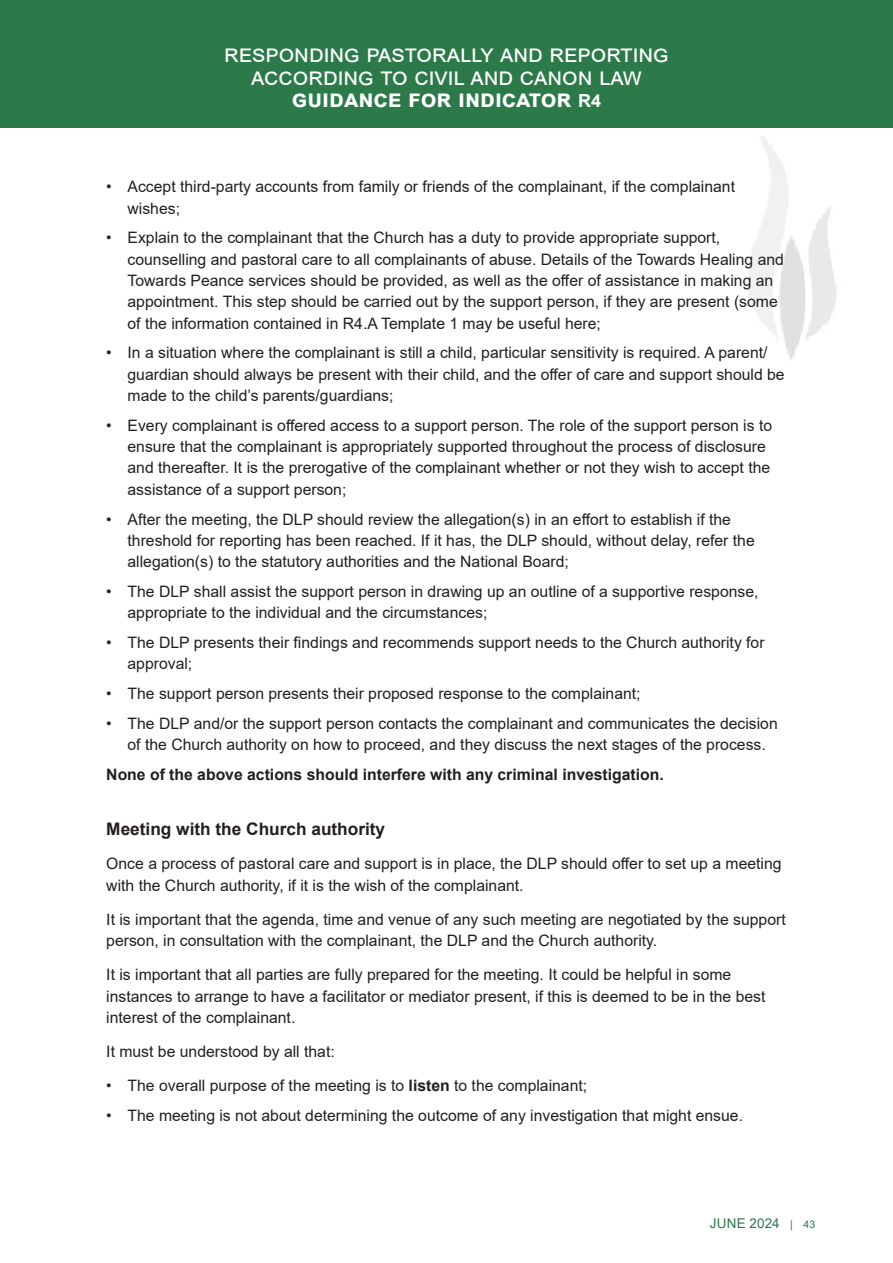
<style>
.page{position:relative;width:893px;height:1263px;background:#fff}
.page>*{position:absolute;margin:0;border:0;box-sizing:border-box;transform-origin:0 0}
.Master_page_title{font:24px/22.5px "Arial";color:#fff;text-align:center}
.Black_sub_heading{font:700 17.25px "Arial";color:#231f20}
.Body_text{font:15.75px/21.3px "Arial";color:#231f20}
.Body_text-2{font:700 15.75px "Arial";color:#231f20}
.t1{font:13.5px "Arial";letter-spacing:.01em;color:#2c7a49}
.s1{font-weight:700}
.s2{font-weight:700;font-size:18px}
.s3{font-size:10.5px}
</style>
<div class="page">
<div style="left:0;top:0;width:893px;height:128px;background:#2c7a49"></div>
<img style="left:749px;top:136px;width:88px;height:223px">
<p class="Master_page_title" style="left:224px;top:42px;width:446px">responding pastorally and reporting according to civil and canon law <span class="s1">guidance for indicator</span> <span class="s2">R4</span></p>
<p class="Body_text" style="left:128px;top:176px;width:609px;text-indent:-21px">• Accept third-party accounts from family or friends of the complainant, if the complainant wishes;</p>
<p class="Body_text" style="left:128px;top:227px;width:658px;text-indent:-21px">• Explain to the complainant that the Church has a duty to provide appropriate support, counselling and pastoral care to all complainants of abuse. Details of the Towards Healing and Towards Peance services should be provided, as well as the offer of assistance in making an appointment. This step should be carried out by the support person, if they are present (some of the information contained in R4.A Template 1 may be useful here;</p>
<p class="Body_text" style="left:128px;top:342px;width:659px;text-indent:-21px">• In a situation where the complainant is still a child, particular sensitivity is required. A parent/ guardian should always be present with their child, and the offer of care and support should be made to the child’s parents/guardians;</p>
<p class="Body_text" style="left:128px;top:414px;width:646px;text-indent:-21px">• Every complainant is offered access to a support person. The role of the support person is to ensure that the complainant is appropriately supported throughout the process of disclosure and thereafter. It is the prerogative of the complainant whether or not they wish to accept the assistance of a support person;</p>
<p class="Body_text" style="left:128px;top:508px;width:629px;text-indent:-21px">• After the meeting, the DLP should review the allegation(s) in an effort to establish if the threshold for reporting has been reached. If it has, the DLP should, without delay, refer the allegation(s) to the statutory authorities and the National Board;</p>
<p class="Body_text" style="left:128px;top:581px;width:632px;text-indent:-21px">• The DLP shall assist the support person in drawing up an outline of a supportive response, appropriate to the individual and the circumstances;</p>
<p class="Body_text" style="left:128px;top:632px;width:639px;text-indent:-21px">• The DLP presents their findings and recommends support needs to the Church authority for approval;</p>
<p class="Body_text" style="left:106px;top:683px;width:536px">• The support person presents their proposed response to the complainant;</p>
<p class="Body_text" style="left:106px;top:713px;width:673px;text-align:center">• The DLP and/or the support person contacts the complainant and communicates the decision of the Church authority on how to proceed, and they discuss the next stages of the process.</p>
<p class="Body_text-2" style="left:106px;top:763px;width:559px">None of the above actions should interfere with any criminal investigation.</p>
<p class="Black_sub_heading" style="left:106px;top:817px;width:280px">Meeting with the Church authority</p>
<p class="Body_text" style="left:106px;top:853px;width:677px">Once a process of pastoral care and support is in place, the DLP should offer to set up a meeting with the Church authority, if it is the wish of the complainant.</p>
<p class="Body_text" style="left:106px;top:908px;width:681px">It is important that the agenda, time and venue of any such meeting are negotiated by the support person, in consultation with the complainant, the DLP and the Church authority.</p>
<p class="Body_text" style="left:106px;top:964px;width:661px">It is important that all parties are fully prepared for the meeting. It could be helpful in some instances to arrange to have a facilitator or mediator present, if this is deemed to be in the best interest of the complainant.</p>
<p class="Body_text" style="left:106px;top:1040px;width:230px">It must be understood by all that:</p>
<p class="Body_text" style="left:106px;top:1075px;width:482px">• The overall purpose of the meeting is to <span class="s1">listen</span> to the complainant;</p>
<p class="Body_text" style="left:106px;top:1104px;width:638px">• The meeting is not about determining the outcome of any investigation that might ensue.</p>
<p class="t1" style="left:710px;top:1214px;width:107px">JUNE 2024 <span class="s3">| 43</span></p>
</div>
